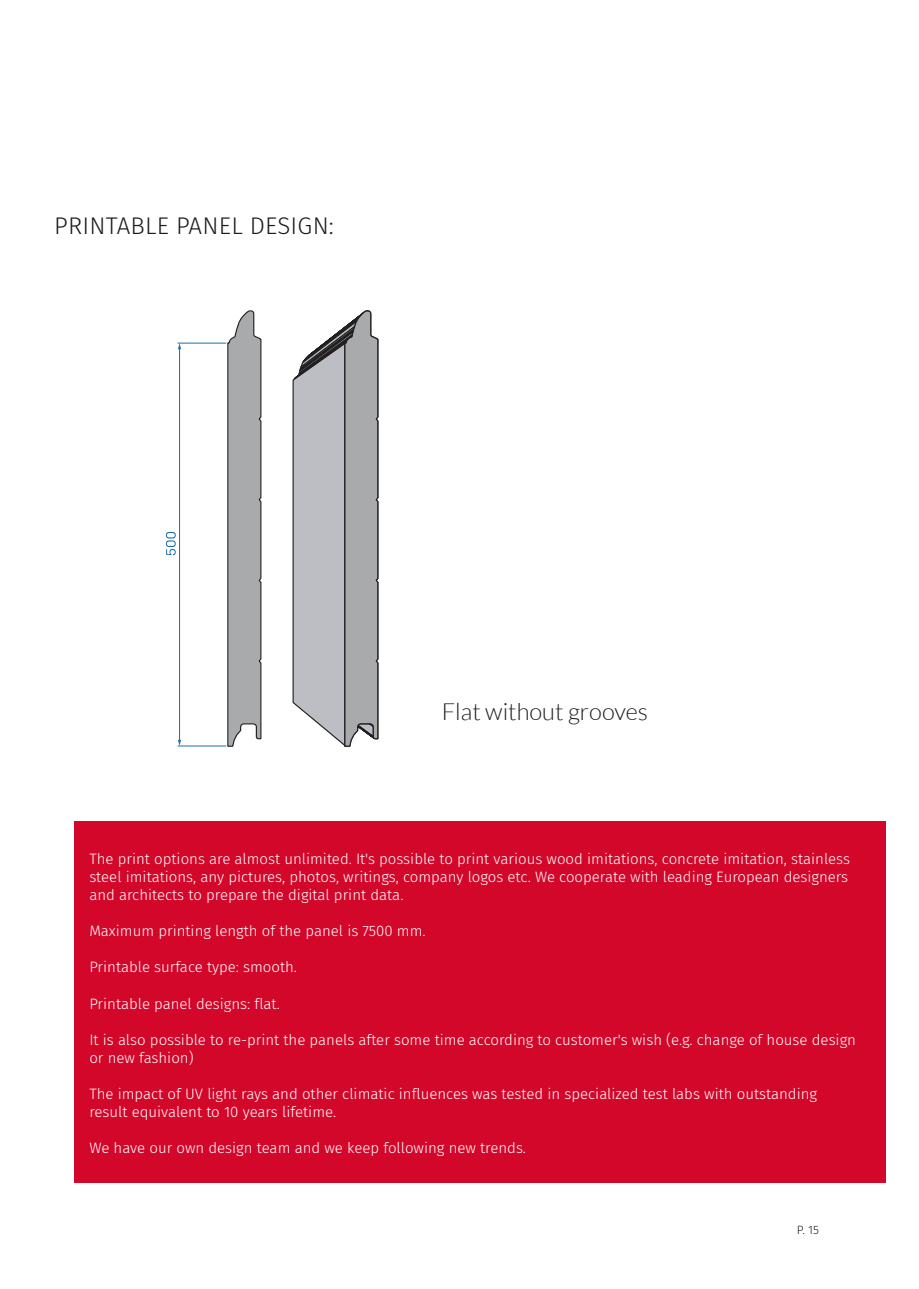
<style>
.page{position:relative;width:919px;height:1289px;background:#fff}
.page>*{position:absolute;margin:0;border:0;box-sizing:border-box;transform-origin:0 0}
.t1{font:300 24px "Fira Sans";letter-spacing:.01em;color:#1d1d1b}
.t2{font:300 23.55px "Lato";color:#1d1d1b}
.t3{font:300 15px/18px "Fira Sans";color:#fff}
.t4{font:300 12px "Fira Sans";color:#1d1d1b}
</style>
<div class="page">
<div style="left:74px;top:821px;width:811px;height:361px;background:#d3072a"></div>
<svg style="left:227px;top:310px;width:35px;height:437px;background:#a6a8a9"></svg>
<hr style="left:177px;top:745px;width:49px;height:1px;background:#1c6fa9">
<hr style="left:177px;top:343px;width:49px;height:1px;background:#1c6fa9">
<hr style="left:179px;top:346px;width:1px;height:397px;background:#1c6fa9">
<svg style="left:178px;top:343px;width:3px;height:6px"></svg>
<svg style="left:178px;top:739px;width:3px;height:6px"></svg>
<svg style="left:166px;top:532px;width:10px;height:23px"></svg>
<svg style="left:292px;top:310px;width:87px;height:437px;background:#b6b8bb"></svg>
<h1 class="t1" style="left:54px;top:209px;width:281px">PRINTABLE PANEL DESIGN:</h1>
<h2 class="t2" style="left:442px;top:699px;width:208px">Flat without grooves</h2>
<p class="t3" style="left:89px;top:850px;width:762px;text-align:justify">The print options are almost unlimited. It's possible to print various wood imitations, concrete imitation, stainless steel imitations, any pictures, photos, writings, company logos etc. We cooperate with leading European designers and architects to prepare the digital print data.</p>
<p class="t3" style="left:89px;top:922px;width:338px">Maximum printing length of the panel is 7500 mm.</p>
<p class="t3" style="left:89px;top:958px;width:209px">Printable surface type: smooth.</p>
<p class="t3" style="left:89px;top:994px;width:192px">Printable panel designs: flat.</p>
<p class="t3" style="left:89px;top:1030px;width:768px">It is also possible to re-print the panels after some time according to customer's wish (e.g. change of house design or new fashion)</p>
<p class="t3" style="left:89px;top:1084px;width:729px">The impact of UV light rays and other climatic influences was tested in specialized test labs with outstanding result equivalent to 10 years lifetime.</p>
<p class="t3" style="left:89px;top:1138px;width:438px">We have our own design team and we keep following new trends.</p>
<p class="t4" style="left:796px;top:1221px;width:24px">P. 15</p>
</div>
